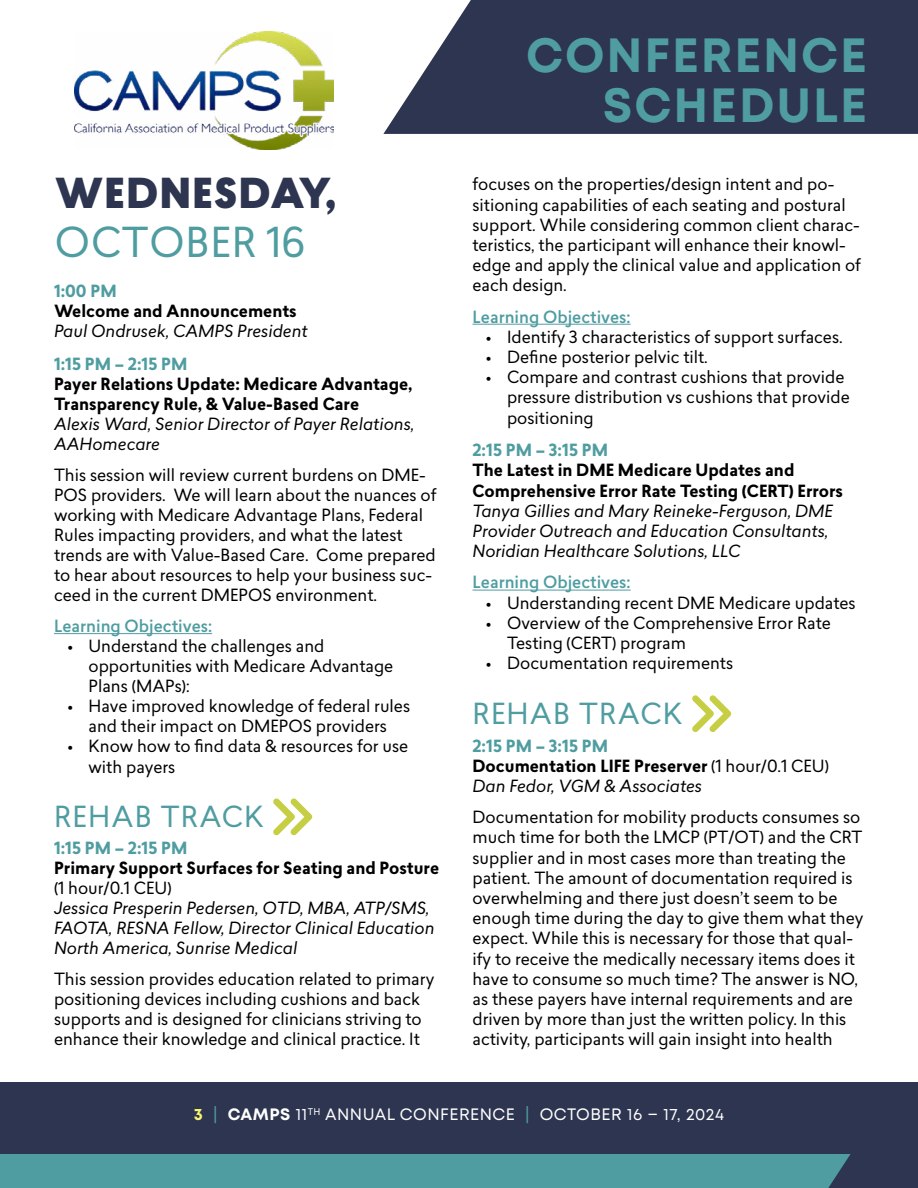
<style>
.page{position:relative;width:918px;height:1188px;background:#fff}
.page>*{position:absolute;margin:0;border:0;box-sizing:border-box;transform-origin:0 0}
.t1{font:700 48px/49.5px "Mont";letter-spacing:.04em;color:#4f9da1;text-align:right}
.t2{font:900 40.5px "Lasiver";letter-spacing:.02em;color:#2d3550}
.t3{font:40.5px "Lasiver";letter-spacing:.02em;color:#4f9da1}
.t4{font:28.5px "Lasiver";letter-spacing:.04em;color:#4f9da1}
.t5{font:16.5px/20.2px "Lasiver";color:#000}
.t6{font:italic 16.5px/20.1px "Lasiver";color:#000}
.t7{font:700 16.5px/20.2px "Lasiver";color:#000}
.t8{font:500 16.5px "Lasiver";color:#4f9da1}
.t9{font:700 16.5px "Lasiver";color:#4f9da1}
.t10{font:16.5px "Mont";letter-spacing:.03em;color:#fff}
.s1{color:#4f9da1}
.s2{font-weight:400}
.s3{font-weight:400;font-style:italic}
.s4{font-weight:700;color:#fbf66f}
.s5{font-weight:700}
</style>
<div class="page">
<hr style="left:54px;top:633px;width:158px;height:1px;background:#4f9da1">
<hr style="left:472px;top:324px;width:159px;height:1px;background:#4f9da1">
<hr style="left:472px;top:590px;width:159px;height:1px;background:#4f9da1">
<div style="left:0;top:1138px;width:918px;height:50px;background:#4f9da1"></div>
<div style="left:0;top:1082px;width:918px;height:71px;background:#2d3550"></div>
<img style="left:75px;top:31px;width:258px;height:119px">
<svg style="left:273px;top:798px;width:40px;height:37px"></svg>
<svg style="left:692px;top:695px;width:40px;height:37px"></svg>
<svg style="left:828px;top:1153px;width:90px;height:35px;background:#314159"></svg>
<svg style="left:383px;top:0;width:535px;height:134px;background:#3e455e"></svg>
<h2 class="t2" style="left:55px;top:164px;width:284px">WEDNESDAY,</h2>
<h2 class="t3" style="left:55px;top:214px;width:252px">OCTOBER 16</h2>
<p class="t9" style="left:54px;top:280px;width:64px">1:00 PM</p>
<p class="t7" style="left:54px;top:302px;width:244px">Welcome and Announcements</p>
<p class="t6" style="left:54px;top:321px;width:255px">Paul Ondrusek, CAMPS President</p>
<p class="t9" style="left:54px;top:352px;width:135px">1:15 PM – 2:15 PM</p>
<p class="t7" style="left:54px;top:374px;width:360px">Payer Relations Update: Medicare Advantage,<br>Transparency Rule, &amp; Value-Based Care</p>
<p class="t6" style="left:54px;top:414px;width:362px">Alexis Ward, Senior Director of Payer Relations,<br>AAHomecare</p>
<p class="t5" style="left:54px;top:465px;width:384px">This session will review current burdens on DME-POS providers. We will learn about the nuances of working with Medicare Advantage Plans, Federal Rules impacting providers, and what the latest trends are with Value-Based Care. Come prepared to hear about resources to help your business suc&shy;ceed in the current DMEPOS environment.</p>
<p class="t8" style="left:54px;top:614px;width:160px">Learning Objectives:</p>
<p class="t5" style="left:89px;top:636px;width:306px;text-indent:-21px">• Understand the challenges and opportunities with Medicare Advantage<br>Plans (MAPs):</p>
<p class="t5" style="left:67px;top:696px;width:344px;text-align:center">• Have improved knowledge of federal rules and their impact on DMEPOS providers</p>
<p class="t5" style="left:89px;top:736px;width:321px;text-indent:-21px">• Know how to find data &amp; resources for use with payers</p>
<h3 class="t4" style="left:54px;top:797px;width:211px">REHAB TRACK</h3>
<p class="t9" style="left:54px;top:836px;width:135px">1:15 PM – 2:15 PM</p>
<p class="t7" style="left:54px;top:858px;width:387px">Primary Support Surfaces for Seating and Posture</p>
<p class="t5" style="left:54px;top:878px;width:119px">(1 hour/0.1 CEU)</p>
<p class="t6" style="left:54px;top:898px;width:382px">Jessica Presperin Pedersen, OTD, MBA, ATP/SMS,<br>FAOTA, RESNA Fellow, Director Clinical Education<br>North America, Sunrise Medical</p>
<p class="t5" style="left:54px;top:969px;width:382px">This session provides education related to primary positioning devices including cushions and back supports and is designed for clinicians striving to enhance their knowledge and clinical practice. It</p>
<h1 class="t1" style="left:526px;top:31px;width:342px">CONFERENCE<br>SCHEDULE</h1>
<p class="t5" style="left:472px;top:174px;width:390px">focuses on the properties/design intent and po&shy;sitioning capabilities of each seating and postural support. While considering common client charac&shy;teristics, the participant will enhance their knowl&shy;edge and apply the clinical value and application of each design.</p>
<p class="t8" style="left:472px;top:305px;width:160px">Learning Objectives:</p>
<p class="t5" style="left:486px;top:326px;width:358px">• Identify 3 characteristics of support surfaces.</p>
<p class="t5" style="left:486px;top:347px;width:223px">• Define posterior pelvic tilt.</p>
<p class="t5" style="left:507px;top:367px;width:344px;text-indent:-21px">• Compare and contrast cushions that provide pressure distribution vs cushions that provide positioning</p>
<p class="t9" style="left:472px;top:438px;width:137px">2:15 PM – 3:15 PM</p>
<p class="t7" style="left:472px;top:461px;width:372px">The Latest in DME Medicare Updates and<br>Comprehensive Error Rate Testing (CERT) Errors</p>
<p class="t6" style="left:472px;top:501px;width:362px">Tanya Gillies and Mary Reineke-Ferguson, DME<br>Provider Outreach and Education Consultants,<br>Noridian Healthcare Solutions, LLC</p>
<p class="t8" style="left:472px;top:571px;width:160px">Learning Objectives:</p>
<p class="t5" style="left:486px;top:592px;width:371px">• Understanding recent DME Medicare updates</p>
<p class="t5" style="left:507px;top:612px;width:325px;text-indent:-21px">• Overview of the Comprehensive Error Rate<br>Testing (CERT) program</p>
<p class="t5" style="left:486px;top:653px;width:249px">• Documentation requirements</p>
<h3 class="t4" style="left:472px;top:694px;width:211px">REHAB TRACK</h3>
<p class="t7" style="left:472px;top:736px;width:358px"><span class="s1">2:15 PM – 3:15 PM<br></span>Documentation LIFE Preserver <span class="s2">(1 hour/0.1 CEU)<br></span><span class="s3">Dan Fedor, VGM &amp; Associates</span></p>
<p class="t5" style="left:472px;top:807px;width:393px">Documentation for mobility products consumes so much time for both the LMCP (PT/OT) and the CRT supplier and in most cases more than treating the patient. The amount of documentation required is overwhelming and there just doesn’t seem to be enough time during the day to give them what they expect. While this is necessary for those that qual&shy;ify to receive the medically necessary items does it have to consume so much time? The answer is NO, as these payers have internal requirements and are driven by more than just the written policy. In this activity, participants will gain insight into health</p>
<p class="t10" style="left:194px;top:1104px;width:532px"><span class="s4">3</span> <span class="s1">|</span> <span class="s5">CAMPS</span> 11<sup>TH</sup> ANNUAL CONFERENCE <span class="s1">|</span> OCTOBER 16 – 17, 2024</p>
</div>
